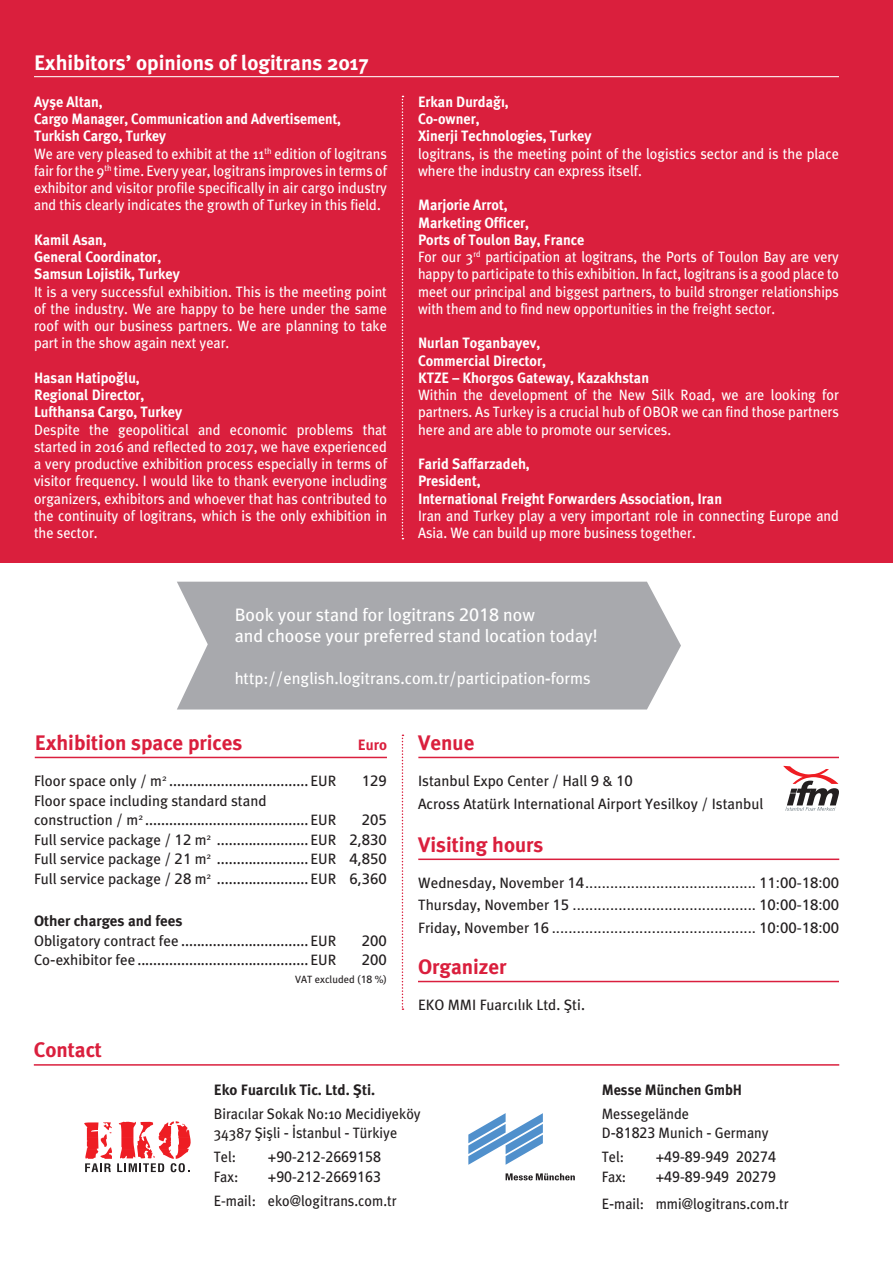
<style>
.page{position:relative;width:893px;height:1263px;background:#fff}
.page>*{position:absolute;margin:0;border:0;box-sizing:border-box;transform-origin:0 0}
.t1{font:700 21px "Meta Plus";color:#da1f3d}
.t2{font:700 21px "Meta Plus";color:#fff}
.t3{font:18px "Meta Plus";color:#fff}
.t4{font:16.5px "Meta Plus";color:#fff}
.t5{font:15px/17.2px "Meta Plus";color:#fff;text-align:justify;scale:.95 1}
.t6{font:15px/19.5px "Meta Plus";color:#231f20}
.t7{font:700 15px "Meta Plus";color:#fff;scale:.95 1}
.t8{font:15px/17.2px "Meta Plus";color:#fff;text-align:justify;scale:.93 1}
.t9{font:15px "Frutiger";color:#231f20}
.t10{font:15px/17.2px "Meta Plus";color:#fff;text-align:justify;scale:.94 1}
.t11{font:15px "Meta Plus";color:#231f20;scale:.95 1}
.t12{font:700 15px/17.2px "Meta Plus";color:#fff;scale:.92 1}
.t13{font:15px "Frutiger";color:#231f20;scale:.95 1}
.t14{font:700 15px "Meta Plus";color:#231f20}
.t15{font:700 15px "Meta Plus";color:#231f20;scale:.95 1}
.t16{font:700 15px "Meta Plus";color:#da1f3d}
.t17{font:10.5px "Meta Plus";color:#231f20}
.s1{font-family:"Frutiger LT Std"}
.s2{font-family:"Frutiger"}
.s3{font-family:"Frutiger LT Std";font-weight:700}
.s4{font-family:"Aller"}
.s5{font-family:"Meta Plus"}
</style>
<div class="page">
<div style="left:0;top:0;width:893px;height:562px;background:#da1f3d"></div>
<div style="left:177px;top:582px;width:504px;height:127px;background:#a8a9ad"></div>
<hr style="left:34px;top:1064px;width:805px;height:2px;background:#da1f3d">
<hr style="left:34px;top:76px;width:805px;height:1px;background:#fff">
<svg style="left:402px;top:96px;width:1px;height:443px"></svg>
<hr style="left:418px;top:858px;width:421px;height:2px;background:#da1f3d">
<hr style="left:418px;top:981px;width:421px;height:1px;background:#da1f3d">
<hr style="left:418px;top:757px;width:421px;height:1px;background:#da1f3d">
<svg style="left:783px;top:766px;width:56px;height:45px"></svg>
<hr style="left:35px;top:757px;width:352px;height:1px;background:#da1f3d">
<svg style="left:402px;top:734px;width:1px;height:276px"></svg>
<svg style="left:468px;top:1113px;width:75px;height:52px"></svg>
<svg style="left:506px;top:1173px;width:69px;height:7px"></svg>
<svg style="left:84px;top:1121px;width:107px;height:51px"></svg>
<p class="t2" style="left:34px;top:50px;width:336px">Exhibitors’ opinions of logitrans 2017</p>
<p class="t7" style="left:34px;top:93px;width:74px">Ayşe Altan,</p>
<p class="t12" style="left:34px;top:110px;width:335px">Cargo Manager, Communication and Advertisement,<br>Turkish Cargo, Turkey</p>
<p class="t10" style="left:34px;top:145px;width:377px">We are very pleased to exhibit at the 11<sup>th</sup> edition of logitrans fair for the 9<sup>th</sup> time. Every year, logitrans improves in terms of exhibitor and visitor profile specifically in air cargo industry and this clearly indicates the growth of Turkey in this field.</p>
<p class="t7" style="left:34px;top:231px;width:78px">Kamil Asan,</p>
<p class="t7" style="left:34px;top:248px;width:135px">General Coordinator,</p>
<p class="t7" style="left:34px;top:265px;width:155px">Samsun Lojistik, Turkey</p>
<p class="t5" style="left:34px;top:283px;width:373px">It is a very successful exhibition. This is the meeting point of the industry. We are happy to be here under the same roof with our business partners. We are planning to take part in the show again next year.</p>
<p class="t7" style="left:34px;top:369px;width:113px">Hasan Hatipoğlu,</p>
<p class="t7" style="left:34px;top:386px;width:118px">Regional Director,</p>
<p class="t7" style="left:34px;top:403px;width:157px">Lufthansa Cargo, Turkey</p>
<p class="t5" style="left:34px;top:421px;width:373px">Despite the geopolitical and economic problems that started in 2016 and reflected to 2017, we have experienced a very productive exhibition process especially in terms of visitor frequency. I would like to thank everyone including organizers, exhibitors and whoever that has contributed to the continuity of logitrans, which is the only exhibition in the sector.</p>
<p class="t7" style="left:418px;top:93px;width:97px">Erkan Durdağı,</p>
<p class="t7" style="left:418px;top:110px;width:66px">Co<span class="s1">-</span>owner,</p>
<p class="t7" style="left:418px;top:127px;width:184px">Xinerji Technologies, Turkey</p>
<p class="t5" style="left:418px;top:145px;width:445px">logitrans, is the meeting point of the logistics sector and is the place where the industry can express itself.</p>
<p class="t7" style="left:418px;top:196px;width:96px">Marjorie Arrot,</p>
<p class="t7" style="left:418px;top:214px;width:118px">Marketing Officer,</p>
<p class="t7" style="left:418px;top:231px;width:177px">Ports of Toulon Bay, France</p>
<p class="t8" style="left:418px;top:248px;width:454px">For our 3<sup>rd</sup> participation at logitrans, the Ports of Toulon Bay are very happy to participate to this exhibition. In fact, logitrans is a good place to meet our principal and biggest partners, to build stronger relationships with them and to find new opportunities in the freight sector.</p>
<p class="t7" style="left:418px;top:334px;width:130px">Nurlan Toganbayev,</p>
<p class="t7" style="left:418px;top:352px;width:136px">Commercial Director,</p>
<p class="t7" style="left:418px;top:369px;width:245px">KTZE – Khorgos Gateway, Kazakhstan</p>
<p class="t5" style="left:418px;top:386px;width:445px">Within the development of the New Silk Road, we are looking for partners. As Turkey is a crucial hub of OBOR we can find those partners here and are able to promote our services.</p>
<p class="t7" style="left:418px;top:455px;width:119px">Farid Saffarzadeh,</p>
<p class="t7" style="left:418px;top:472px;width:67px">President,</p>
<p class="t7" style="left:418px;top:490px;width:322px">International Freight Forwarders Association, Iran</p>
<p class="t5" style="left:418px;top:507px;width:445px">Iran and Turkey play a very important role in connecting Europe and<br>Asia. We can build up more business together.</p>
<p class="t3" style="left:235px;top:604px;width:302px">Book your stand for logitrans <span class="s2">2018</span> now</p>
<p class="t3" style="left:235px;top:625px;width:365px">and choose your preferred stand location today!</p>
<p class="t4" style="left:235px;top:669px;width:358px">http://english.logitrans.com.tr/participation<span class="s3">-</span>forms</p>
<p class="t1" style="left:35px;top:731px;width:209px">Exhibition space prices</p>
<p class="t1" style="left:418px;top:731px;width:58px">Venue</p>
<p class="t6" style="left:34px;top:771px;width:304px">Floor space only / m<sup>2</sup> ................................... EUR</p>
<p class="t9" style="left:362px;top:772px;width:27px">129</p>
<p class="t6" style="left:34px;top:791px;width:234px">Floor space including standard stand</p>
<p class="t6" style="left:34px;top:810px;width:304px">construction / m<sup>2</sup> ......................................... EUR</p>
<p class="t9" style="left:362px;top:811px;width:27px">205</p>
<p class="t6" style="left:34px;top:830px;width:354px">Full service package / <span class="s2">12</span> m<sup>2</sup> ....................... EUR <span class="s2">2,830<br></span>Full service package / <span class="s2">21</span> m<sup>2</sup> ....................... EUR <span class="s2">4,850</span></p>
<p class="t6" style="left:34px;top:869px;width:354px">Full service package / <span class="s2">28</span> m<sup>2</sup> ....................... EUR <span class="s2">6,360</span></p>
<p class="t14" style="left:34px;top:912px;width:150px">Other charges and fees</p>
<p class="t6" style="left:34px;top:930px;width:304px">Obligatory contract fee ................................ EUR</p>
<p class="t9" style="left:362px;top:931px;width:27px">200</p>
<p class="t6" style="left:34px;top:950px;width:304px">Co<span class="s4">-</span>exhibitor fee ........................................... EUR</p>
<p class="t9" style="left:362px;top:951px;width:27px">200</p>
<p class="t16" style="left:358px;top:736px;width:31px">Euro</p>
<p class="t6" style="left:418px;top:771px;width:216px">Istanbul Expo Center / Hall <span class="s2">9</span> &amp; <span class="s2">10</span></p>
<p class="t6" style="left:418px;top:793px;width:347px">Across Atatürk International Airport Yesilkoy / Istanbul</p>
<p class="t1" style="left:418px;top:832px;width:127px">Visiting hours</p>
<p class="t9" style="left:418px;top:874px;width:422px"><span class="s5">Wednesday, November</span> 14.......................................... 11:00-18:00</p>
<p class="t9" style="left:418px;top:896px;width:422px"><span class="s5">Thursday, November</span> 15............................................. 10:00-18:00</p>
<p class="t9" style="left:418px;top:919px;width:422px"><span class="s5">Friday, November</span> 16.................................................. 10:00-18:00</p>
<p class="t1" style="left:418px;top:955px;width:90px">Organizer</p>
<p class="t17" style="left:295px;top:973px;width:93px">VAT excluded (<span class="s2">18</span> %)</p>
<p class="t1" style="left:34px;top:1037px;width:70px">Contact</p>
<p class="t6" style="left:418px;top:995px;width:168px">EKO MMI Fuarcılık Ltd. Şti.</p>
<p class="t14" style="left:214px;top:1081px;width:163px">Eko Fuarcılık Tic. Ltd. Şti.</p>
<p class="t11" style="left:214px;top:1105px;width:219px">Biracılar Sokak No:10 Mecidiyeköy</p>
<p class="t11" style="left:214px;top:1124px;width:195px">34387 Şişli <span class="s4">-</span> İstanbul <span class="s4">-</span> Türkiye</p>
<p class="t11" style="left:214px;top:1148px;width:25px">Tel:</p>
<p class="t13" style="left:268px;top:1148px;width:121px">+90-212-2669158</p>
<p class="t11" style="left:214px;top:1168px;width:27px">Fax:</p>
<p class="t13" style="left:268px;top:1168px;width:121px">+90-212-2669163</p>
<p class="t11" style="left:214px;top:1192px;width:194px">E<span class="s2">-</span>mail: eko@logitrans.com.tr</p>
<p class="t15" style="left:602px;top:1081px;width:149px">Messe München GmbH</p>
<p class="t11" style="left:602px;top:1105px;width:93px">Messegelände</p>
<p class="t11" style="left:602px;top:1124px;width:177px">D<span class="s4">-</span><span class="s2">81823</span> Munich <span class="s4">-</span> Germany</p>
<p class="t11" style="left:602px;top:1148px;width:25px">Tel:</p>
<p class="t13" style="left:656px;top:1148px;width:128px">+49-89-949 20274</p>
<p class="t11" style="left:602px;top:1168px;width:27px">Fax:</p>
<p class="t13" style="left:656px;top:1168px;width:128px">+49-89-949 20279</p>
<p class="t11" style="left:602px;top:1195px;width:198px">E<span class="s4">-</span>mail: mmi@logitrans.com.tr</p>
</div>
